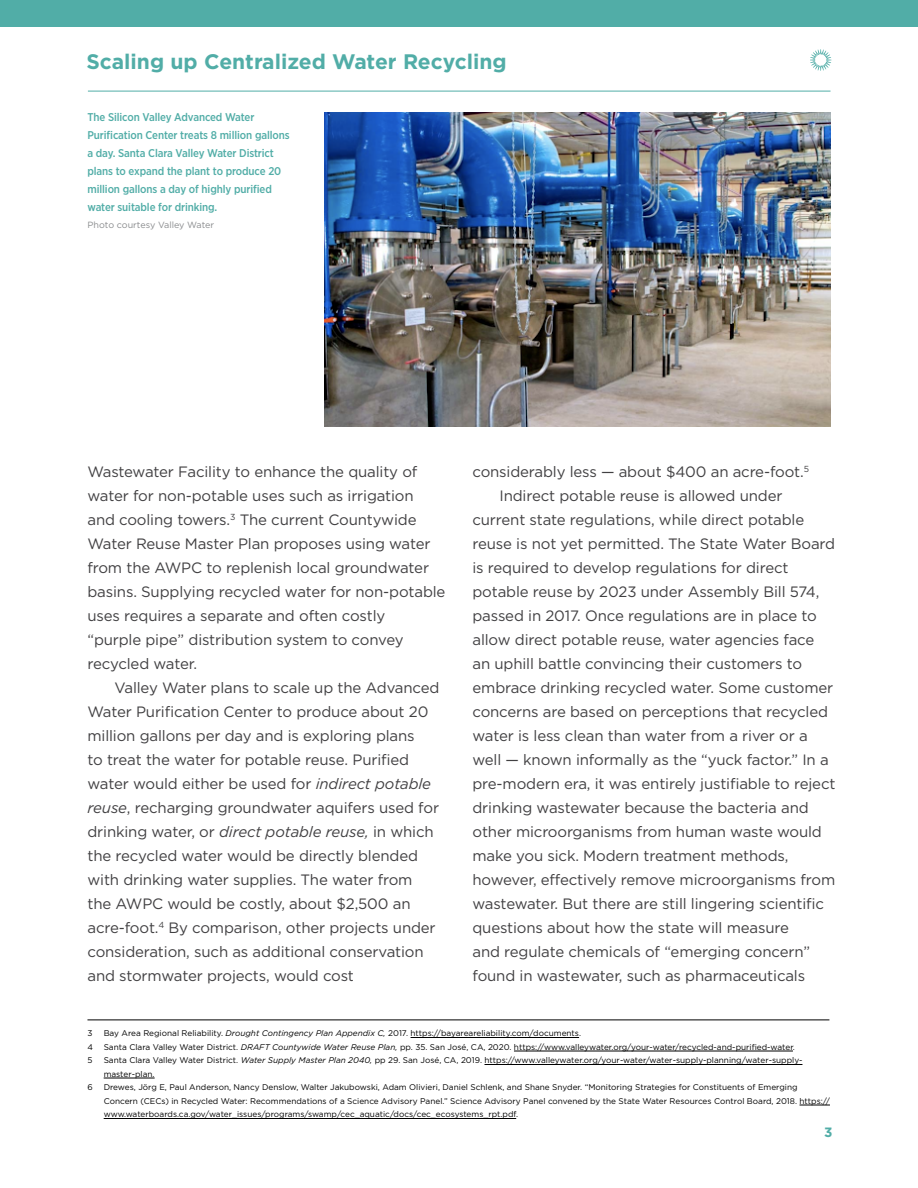
<style>
.page{position:relative;width:918px;height:1188px;background:#fff}
.page>*{position:absolute;margin:0;border:0;box-sizing:border-box;transform-origin:0 0}
.t1{font:700 21px "Gotham";color:#51ada7}
.t2{font:15px/24px "Gotham";letter-spacing:-.01em;color:#414042}
.t3{font:700 13.5px "Gotham";color:#51ada7}
.t4{font:500 11.25px/18px "Gotham Narrow";letter-spacing:-.01em;color:#51ada7}
.t5{font:9px "Gotham";color:#8a8c8e}
.t6{font:8.25px/13.5px "Gotham";color:#000}
.s1{font-style:italic}
</style>
<div class="page">
<div style="left:0;top:0;width:918px;height:27px;background:#51ada7"></div>
<svg style="left:810px;top:49px;width:21px;height:22px"></svg>
<hr style="left:88px;top:91px;width:743px;height:1px;background:#51ada7">
<hr style="left:411px;top:1037px;width:168px;height:1px;background:#000">
<hr style="left:514px;top:1051px;width:279px;height:1px;background:#000">
<hr style="left:485px;top:1064px;width:317px;height:1px;background:#000">
<hr style="left:104px;top:1078px;width:51px;height:1px;background:#000">
<hr style="left:800px;top:1105px;width:30px;height:1px;background:#000">
<hr style="left:104px;top:1118px;width:412px;height:1px;background:#000">
<hr style="left:87px;top:1020px;width:742px;height:1px;background:#000">
<img style="left:324px;top:112px;width:507px;height:315px">
<h1 class="t1" style="left:86px;top:50px;width:422px">Scaling up Centralized Water Recycling</h1>
<p class="t4" style="left:87px;top:108px;width:204px">The Silicon Valley Advanced Water Purification Center treats 8 million gallons a day. Santa Clara Valley Water District plans to expand the plant to produce 20 million gallons a day of highly purified water suitable for drinking.</p>
<p class="t5" style="left:87px;top:220px;width:128px">Photo courtesy Valley Water</p>
<p class="t2" style="left:87px;top:459px;width:360px">Wastewater Facility to enhance the quality of water for non-potable uses such as irrigation<br>and cooling towers.<sup>3</sup> The current Countywide Water Reuse Master Plan proposes using water from the AWPC to replenish local groundwater basins. Supplying recycled water for non-potable uses requires a separate and often costly<br>“purple pipe” distribution system to convey recycled water.</p>
<p class="t2" style="left:87px;top:675px;width:354px;text-indent:27px">Valley Water plans to scale up the Advanced Water Purification Center to produce about 20 million gallons per day and is exploring plans<br>to treat the water for potable reuse. Purified water would either be used for <span class="s1">indirect potable reuse</span>, recharging groundwater aquifers used for drinking water, or <span class="s1">direct potable reuse,</span> in which the recycled water would be directly blended with drinking water supplies. The water from the AWPC would be costly, about $2,500 an acre-foot.<sup>4</sup> By comparison, other projects under consideration, such as additional conservation and stormwater projects, would cost</p>
<p class="t2" style="left:473px;top:459px;width:338px">considerably less — about $400 an acre-foot.<sup>5</sup></p>
<p class="t2" style="left:499px;top:483px;width:285px">Indirect potable reuse is allowed under</p>
<p class="t2" style="left:472px;top:507px;width:333px">current state regulations, while direct potable</p>
<p class="t2" style="left:472px;top:531px;width:364px">reuse is not yet permitted. The State Water Board</p>
<p class="t2" style="left:472px;top:555px;width:318px">is required to develop regulations for direct</p>
<p class="t2" style="left:472px;top:579px;width:349px">potable reuse by 2023 under Assembly Bill 574,</p>
<p class="t2" style="left:472px;top:603px;width:346px">passed in 2017. Once regulations are in place to</p>
<p class="t2" style="left:472px;top:627px;width:343px">allow direct potable reuse, water agencies face</p>
<p class="t2" style="left:472px;top:651px;width:331px">an uphill battle convincing their customers to</p>
<p class="t2" style="left:472px;top:675px;width:362px">embrace drinking recycled water. Some customer</p>
<p class="t2" style="left:472px;top:699px;width:357px">concerns are based on perceptions that recycled</p>
<p class="t2" style="left:472px;top:723px;width:337px">water is less clean than water from a river or a</p>
<p class="t2" style="left:472px;top:747px;width:358px">well — known informally as the “yuck factor.” In a</p>
<p class="t2" style="left:472px;top:771px;width:364px">pre-modern era, it was entirely justifiable to reject</p>
<p class="t2" style="left:472px;top:795px;width:338px">drinking wastewater because the bacteria and</p>
<p class="t2" style="left:472px;top:819px;width:351px">other microorganisms from human waste would</p>
<p class="t2" style="left:472px;top:843px;width:318px">make you sick. Modern treatment methods,</p>
<p class="t2" style="left:472px;top:867px;width:364px">however, effectively remove microorganisms from</p>
<p class="t2" style="left:472px;top:891px;width:353px">wastewater. But there are still lingering scientific</p>
<p class="t2" style="left:472px;top:915px;width:318px">questions about how the state will measure</p>
<p class="t2" style="left:472px;top:939px;width:339px">and regulate chemicals of “emerging concern”</p>
<p class="t2" style="left:472px;top:963px;width:334px">found in wastewater, such as pharmaceuticals</p>
<p class="t6" style="left:87px;top:1027px;width:7px">3</p>
<p class="t6" style="left:104px;top:1027px;width:479px">Bay Area Regional Reliability. <span class="s1">Drought Contingency Plan Appendix C,</span> 2017. https://bayareareliability.com/documents.</p>
<p class="t6" style="left:87px;top:1040px;width:7px">4</p>
<p class="t6" style="left:104px;top:1040px;width:693px">Santa Clara Valley Water District. <span class="s1">DRAFT Countywide Water Reuse Plan,</span> pp. 35. San José, CA, 2020. https://www.valleywater.org/your-water/recycled-and-purified-water.</p>
<p class="t6" style="left:87px;top:1054px;width:7px">5</p>
<p class="t6" style="left:104px;top:1054px;width:700px">Santa Clara Valley Water District. <span class="s1">Water Supply Master Plan 2040,</span> pp 29. San José, CA, 2019. https://www.valleywater.org/your-water/water-supply-planning/water-supply&shy;master-plan.</p>
<p class="t6" style="left:87px;top:1081px;width:7px">6</p>
<p class="t6" style="left:104px;top:1081px;width:728px">Drewes, Jörg E, Paul Anderson, Nancy Denslow, Walter Jakubowski, Adam Olivieri, Daniel Schlenk, and Shane Snyder. “Monitoring Strategies for Constituents of Emerging<br>Concern (CECs) in Recycled Water: Recommendations of a Science Advisory Panel.” Science Advisory Panel convened by the State Water Resources Control Board, 2018. https:// www.waterboards.ca.gov/water_issues/programs/swamp/cec_aquatic/docs/cec_ecosystems_rpt.pdf.</p>
<p class="t3" style="left:824px;top:1124px;width:10px">3</p>
</div>
